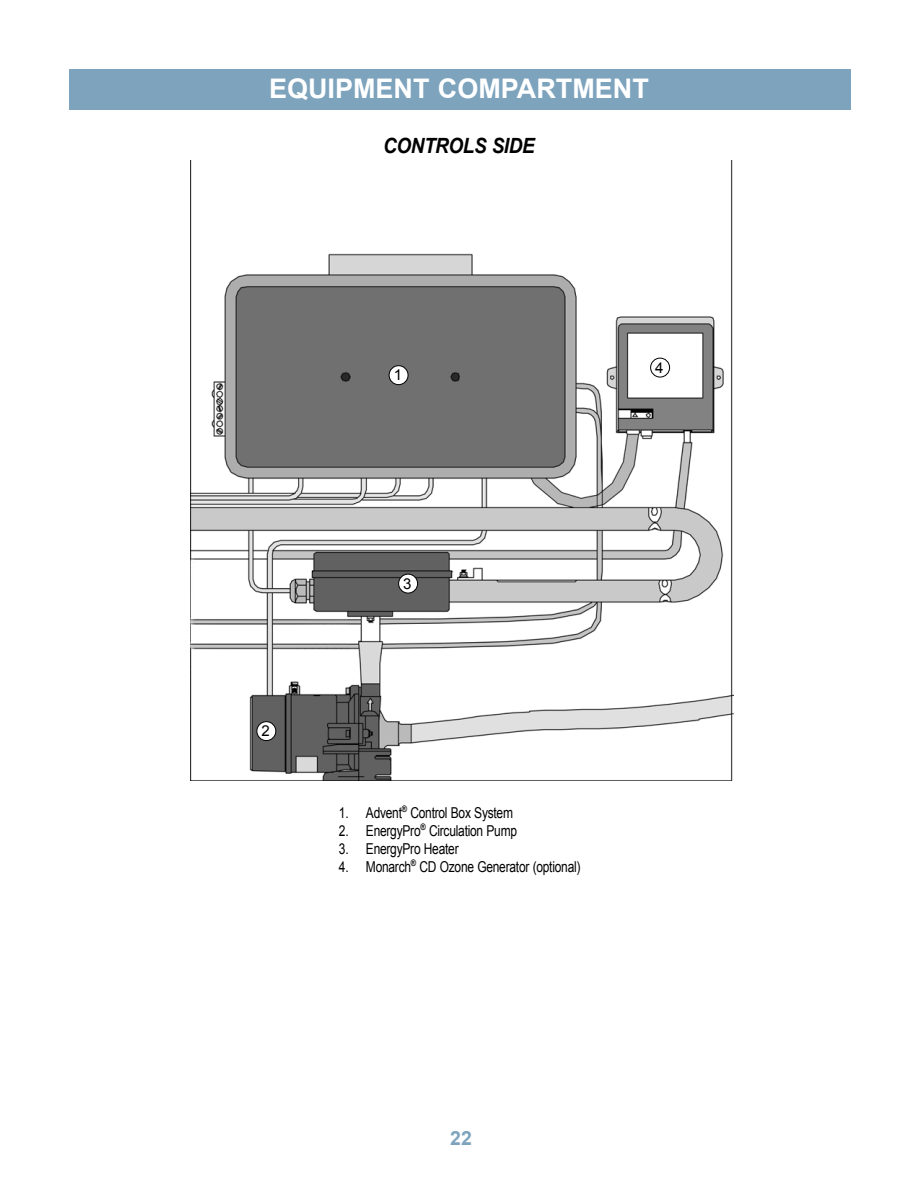
<style>
.page{position:relative;width:918px;height:1188px;background:#fff}
.page>*{position:absolute;margin:0;border:0;box-sizing:border-box;transform-origin:0 0}
.t1{font:700 27px "Arial";color:#fff}
.t2{font:italic 700 21px "Arial";letter-spacing:-.02em;color:#000;scale:.9 1}
.t3{font:700 19.5px "Arial";color:#7da3bd}
.t4{font:15px "Arial";letter-spacing:-.02em;color:#000;scale:.8 1}
.t5{font:15px "Arial";letter-spacing:-.02em;color:#000}
</style>
<div class="page">
<div style="left:69px;top:69px;width:781px;height:41px;background:#7da3bd"></div>
<img style="left:191px;top:160px;width:543px;height:621px">
<div style="left:389px;top:366px;width:19px;height:19px;background:#fff;border-radius:50%"></div>
<div style="left:389px;top:365px;width:19px;height:20px;border:1px solid #000;border-radius:50%"></div>
<div style="left:257px;top:722px;width:19px;height:19px;background:#fff;border-radius:50%"></div>
<div style="left:257px;top:721px;width:19px;height:20px;border:1px solid #000;border-radius:50%"></div>
<div style="left:399px;top:574px;width:19px;height:19px;background:#fff;border-radius:50%"></div>
<div style="left:398px;top:574px;width:20px;height:19px;border:1px solid #000;border-radius:50%"></div>
<div style="left:651px;top:358px;width:19px;height:19px;background:#fff;border-radius:50%"></div>
<div style="left:650px;top:358px;width:20px;height:19px;border:1px solid #000;border-radius:50%"></div>
<h1 class="t1" style="left:269px;top:71px;width:381px">EQUIPMENT COMPARTMENT</h1>
<h2 class="t2" style="left:383px;top:132px;width:170px">CONTROLS SIDE</h2>
<p class="t5" style="left:394px;top:365px;width:10px">1</p>
<p class="t5" style="left:655px;top:358px;width:10px">4</p>
<p class="t5" style="left:262px;top:721px;width:10px">2</p>
<p class="t5" style="left:403px;top:574px;width:10px">3</p>
<p class="t4" style="left:339px;top:803px;width:219px">1. Advent<sup>®</sup> Control Box System</p>
<p class="t4" style="left:339px;top:821px;width:224px">2. EnergyPro<sup>®</sup> Circulation Pump</p>
<p class="t4" style="left:339px;top:839px;width:151px">3. EnergyPro Heater</p>
<p class="t4" style="left:339px;top:857px;width:304px">4. Monarch<sup>®</sup> CD Ozone Generator (optional)</p>
<h3 class="t3" style="left:450px;top:1125px;width:23px">22</h3>
</div>
